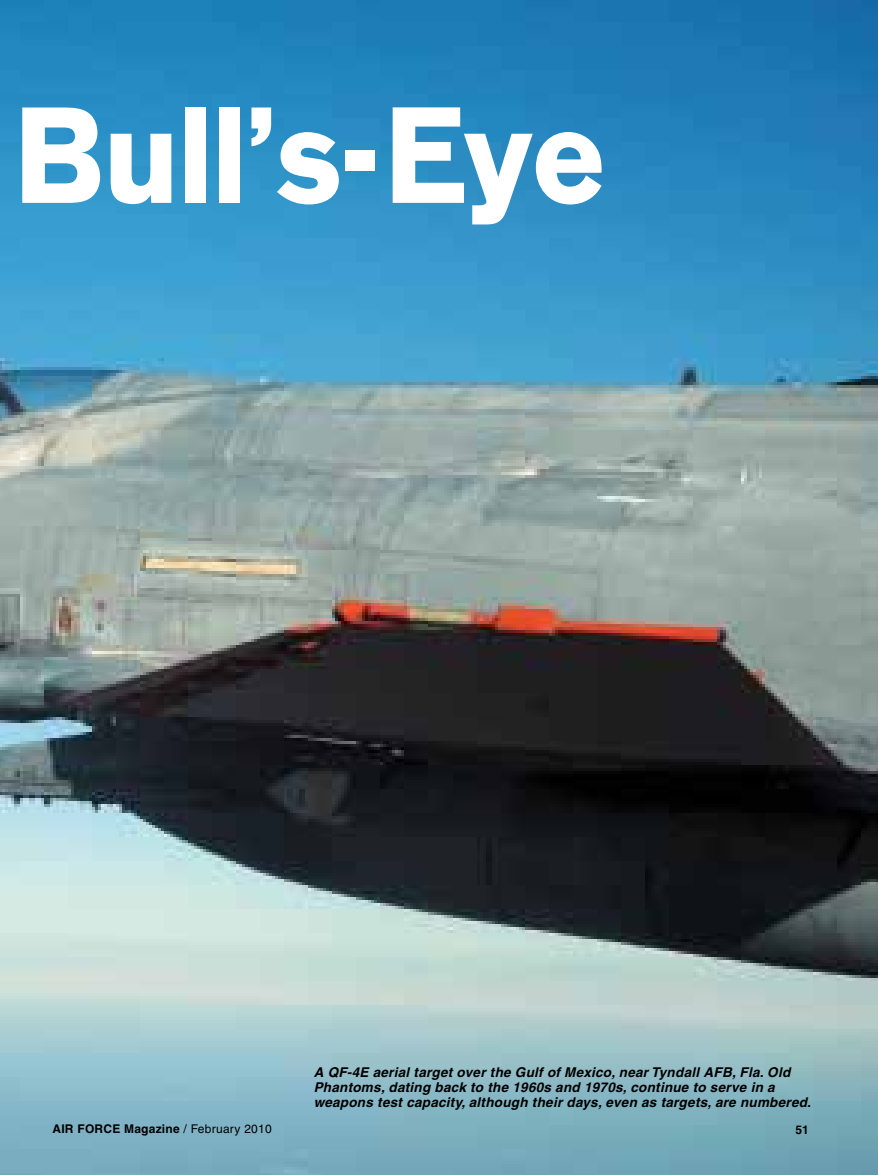
<style>
.page{position:relative;width:878px;height:1175px;background:#fff}
.page>*{position:absolute;margin:0;border:0;box-sizing:border-box;transform-origin:0 0}
.t1{font:700 135px "AG Old Face";color:#fff;scale:.94 1}
.t2{font:italic 700 13.5px/15px "Helvetica";letter-spacing:.02em;color:#000}
.t3{font:700 12px "Helvetica";letter-spacing:.02em;color:#000}
.s1{font-weight:400}
</style>
<div class="page">
<img style="left:0;top:0;width:878px;height:1174px">
<h1 class="t1" style="left:14px;top:74px;width:629px">Bull’s-Eye</h1>
<p class="t2" style="left:314px;top:1064px;width:499px">A QF-4E aerial target over the Gulf of Mexico, near Tyndall AFB, Fla. Old<br>Phantoms, dating back to the 1960s and 1970s, continue to serve in a weapons test capacity, although their days, even as targets, are numbered.</p>
<p class="t3" style="left:52px;top:1121px;width:221px">AIR FORCE Magazine <span class="s1">/ February 2010</span></p>
<p class="t3" style="left:795px;top:1122px;width:15px">51</p>
</div>
